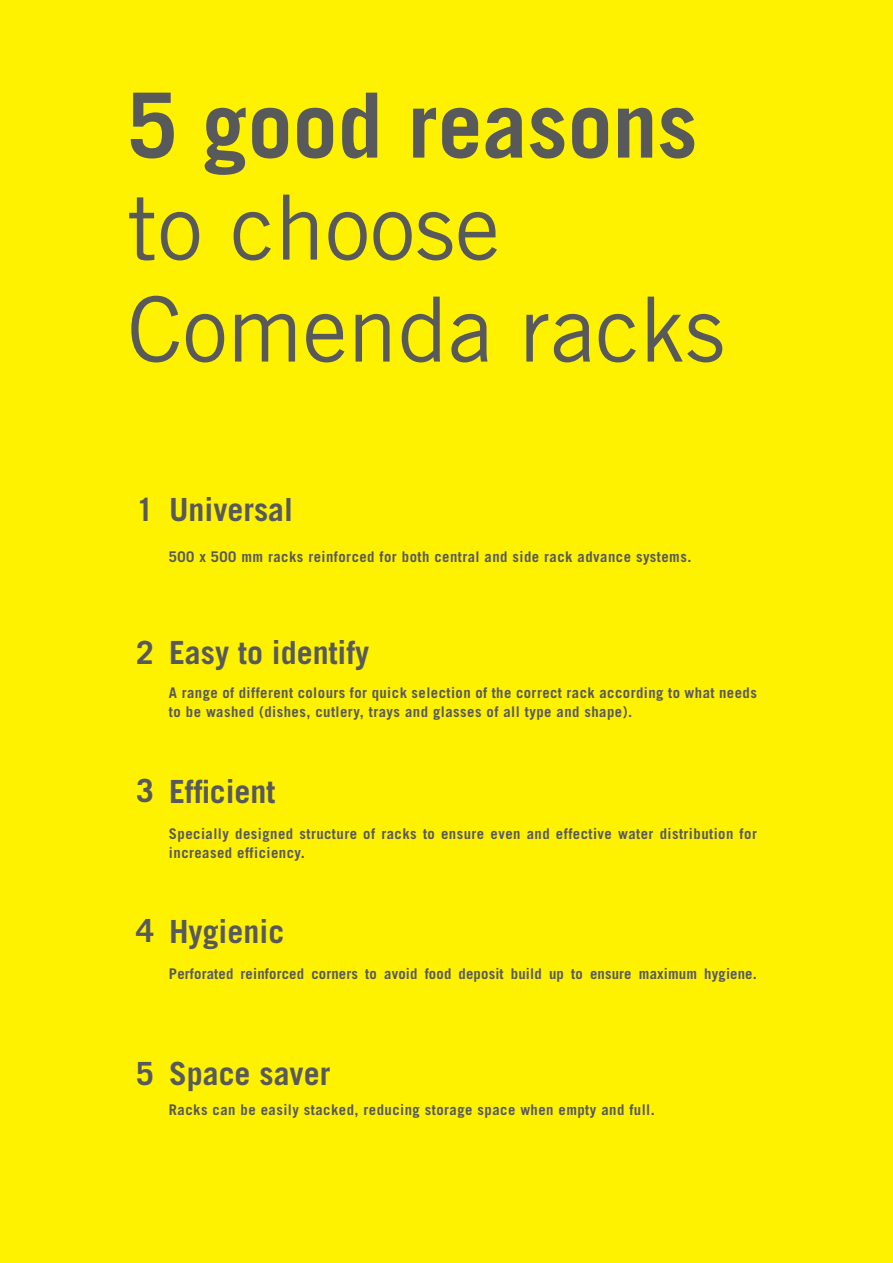
<style>
.page{position:relative;width:893px;height:1263px;background:#fff200}
.page>*{position:absolute;margin:0;border:0;box-sizing:border-box;transform-origin:0 0}
.t1{font:90px/102px "Trade Gothic";color:#58595b}
.t2{font:700 90px "Trade Gothic";color:#58595b}
.t3{font:700 31.95px "Trade Gothic";color:#58595b}
.t4{font:700 14.7px/18.5px "Trade Gothic";letter-spacing:.03em;color:#58595b}
.t5{font:700 14.7px "Trade Gothic";letter-spacing:.01em;color:#58595b}
</style>
<div class="page">
<h1 class="t2" style="left:128px;top:94px;width:571px">5 good reasons</h1>
<h1 class="t1" style="left:128px;top:188px;width:599px">to choose<br>Comenda racks</h1>
<h2 class="t3" style="left:136px;top:498px;width:159px">1 Universal</h2>
<p class="t4" style="left:169px;top:550px;width:524px">500 x 500 mm racks reinforced for both central and side rack advance systems.</p>
<h2 class="t3" style="left:136px;top:642px;width:235px">2 Easy to identify</h2>
<p class="t4" style="left:169px;top:685px;width:589px">A range of different colours for quick selection of the correct rack according to what needs to be washed (dishes, cutlery, trays and glasses of all type and shape).</p>
<h2 class="t3" style="left:136px;top:780px;width:141px">3 Efficient</h2>
<p class="t4" style="left:169px;top:827px;width:589px">Specially designed structure of racks to ensure even and effective water distribution for increased efficiency.</p>
<h2 class="t3" style="left:136px;top:920px;width:150px">4 Hygienic</h2>
<p class="t5" style="left:169px;top:968px;width:589px">Perforated reinforced corners to avoid food deposit build up to ensure maximum hygiene.</p>
<h2 class="t3" style="left:136px;top:1062px;width:196px">5 Space saver</h2>
<p class="t4" style="left:169px;top:1102px;width:487px">Racks can be easily stacked, reducing storage space when empty and full.</p>
</div>
